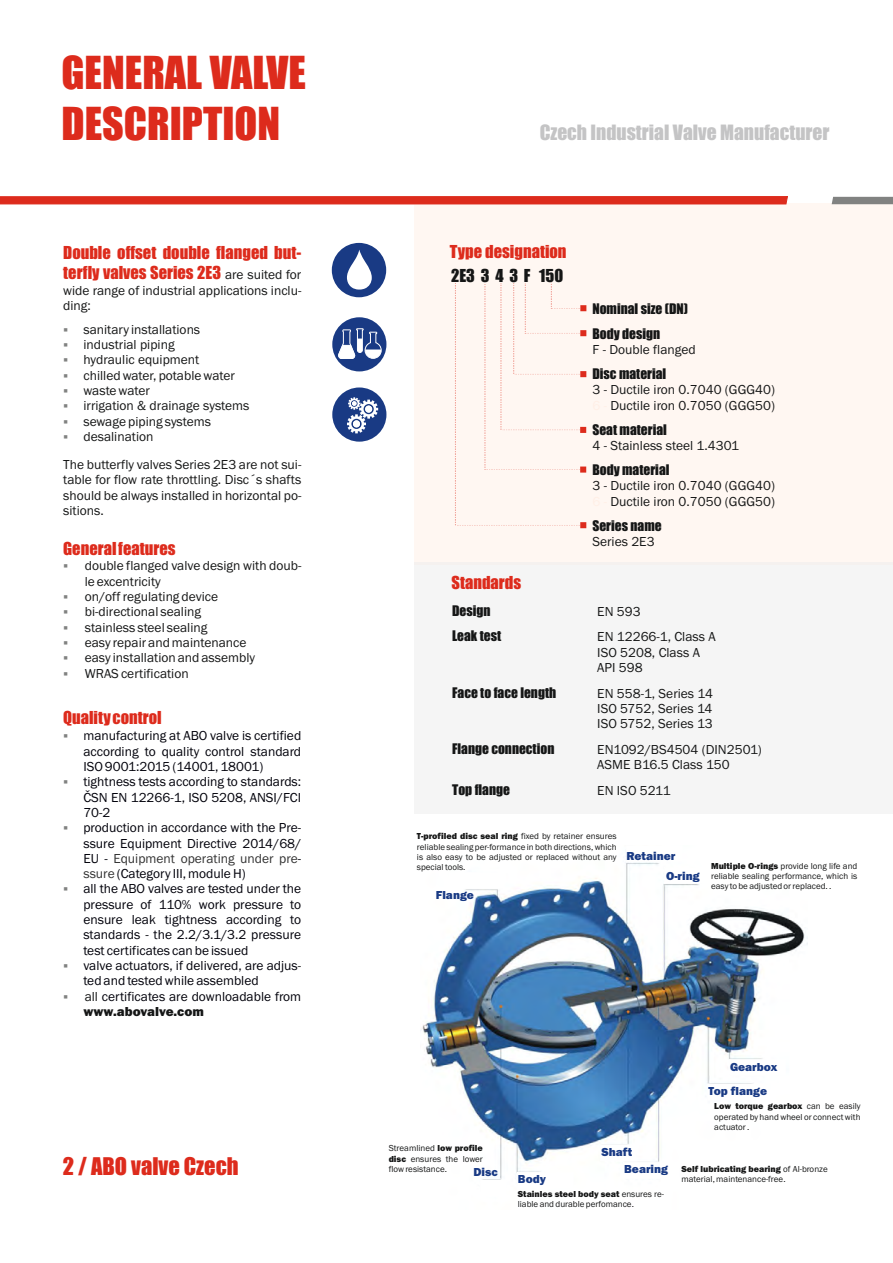
<style>
.page{position:relative;width:893px;height:1263px;background:#fff}
.page>*{position:absolute;margin:0;border:0;box-sizing:border-box;transform-origin:0 0}
.t1{font:42px/51.3px "Impact";color:#dd2b1c}
.t2{font:22.5px "Impact";color:#dd2b1c}
.t3{font:19.5px "Impact";color:#c4c4c5}
.t4{font:16.5px/20.1px "Impact";color:#dd2b1c}
.t5{font:13.5px/15.3px "Franklin Gothic";color:#151616}
.t6{font:13.5px/15.3px "Franklin Gothic";color:#00000a;text-align:justify}
.t7{font:13.5px/24.9px "Impact";color:#151616}
.t8{font:800 12px/20.5px "Franklin Gothic";color:#193a84}
.t9{font:9px/10.2px "Franklin Gothic";color:#151616;text-align:justify}
.s1{font-family:"Franklin Gothic";font-size:13.5px;color:#151616}
.s2{color:#818281}
.s3{color:#333}
.s4{color:#151616}
.s5{font-weight:800;color:#151616}
.s6{font-family:"Impact"}
.s7{color:#ffefe6}
.s8{font-family:"Franklin Gothic"}
.s9{font-weight:800}
</style>
<div class="page">
<div style="left:414px;top:204px;width:479px;height:361px;background:#fff7f2"></div>
<svg style="left:0;top:196px;width:788px;height:8px"></svg>
<svg style="left:832px;top:197px;width:61px;height:7px"></svg>
<div style="left:414px;top:562px;width:479px;height:252px;background:#f5f5f5"></div>
<div style="left:332px;top:243px;width:54px;height:54px;background:#193a84;border-radius:50%"></div>
<svg style="left:347px;top:250px;width:25px;height:40px"></svg>
<div style="left:332px;top:317px;width:54px;height:54px;background:#193a84;border-radius:50%"></div>
<svg style="left:338px;top:328px;width:44px;height:31px"></svg>
<div style="left:332px;top:387px;width:54px;height:55px;background:#193a84;border-radius:50%"></div>
<svg style="left:347px;top:397px;width:31px;height:36px"></svg>
<svg style="left:455px;top:283px;width:131px;height:245px"></svg>
<img style="left:422px;top:862px;width:386px;height:318px">
<div style="left:448px;top:872px;width:57px;height:17px;background:#fff"></div>
<div style="left:664px;top:867px;width:57px;height:16px;background:#fff"></div>
<div style="left:729px;top:1059px;width:56px;height:17px;background:#fff"></div>
<div style="left:708px;top:1084px;width:56px;height:16px;background:#fff"></div>
<div style="left:623px;top:1162px;width:57px;height:16px;background:#fff"></div>
<div style="left:517px;top:1172px;width:56px;height:17px;background:#fff"></div>
<div style="left:600px;top:1144px;width:37px;height:17px;background:#fff"></div>
<p class="t1" style="left:61px;top:49px;width:246px">GENERAL VALVE<br>DESCRIPTION</p>
<p class="t4" style="left:63px;top:243px;width:240px">Double offset double flanged but&shy;terfly valves Series 2E3 <span class="s1">are suited for</span></p>
<p class="t5" style="left:63px;top:283px;width:240px">wide range of industrial applications inclu&shy;ding:</p>
<p class="t5" style="left:63px;top:323px;width:139px"><span class="s2">▪</span> sanitary installations</p>
<p class="t5" style="left:63px;top:338px;width:113px"><span class="s2">▪</span> industrial piping</p>
<p class="t5" style="left:63px;top:353px;width:138px"><span class="s2">▪</span> hydraulic equipment</p>
<p class="t5" style="left:63px;top:368px;width:173px"><span class="s2">▪</span> chilled water, potable water</p>
<p class="t5" style="left:63px;top:384px;width:88px"><span class="s2">▪</span> waste water</p>
<p class="t5" style="left:63px;top:399px;width:188px"><span class="s2">▪</span> irrigation &amp; drainage systems</p>
<p class="t5" style="left:63px;top:430px;width:92px"><span class="s2">▪</span> desalination</p>
<p class="t5" style="left:63px;top:414px;width:149px"><span class="s2">▪</span> sewage piping systems</p>
<p class="t5" style="left:63px;top:458px;width:240px;text-align:justify">The butterfly valves Series 2E3 are not sui&shy;table for flow rate throttling. Disc´s shafts should be always installed in horizontal po&shy;sitions.</p>
<p class="t4" style="left:63px;top:539px;width:114px">General features</p>
<p class="t5" style="left:85px;top:559px;width:218px;text-indent:-22px"><span class="s2">▪</span> double flanged valve design with doub&shy;le excentricity</p>
<p class="t5" style="left:63px;top:590px;width:156px"><span class="s2">▪</span> on/off regulating device</p>
<p class="t5" style="left:63px;top:605px;width:139px"><span class="s2">▪</span> bi-directional sealing</p>
<p class="t5" style="left:63px;top:636px;width:185px"><span class="s2">▪</span> easy repair and maintenance</p>
<p class="t5" style="left:63px;top:620px;width:146px"><span class="s2">▪</span> stainless steel sealing</p>
<p class="t5" style="left:63px;top:651px;width:193px"><span class="s2">▪</span> easy installation and assembly</p>
<p class="t5" style="left:63px;top:666px;width:127px"><span class="s2">▪</span> WRAS certification</p>
<p class="t4" style="left:63px;top:709px;width:100px">Quality control</p>
<p class="t6" style="left:83px;top:729px;width:219px;text-indent:-20px"><span class="s2">▪</span> manufacturing at ABO valve is certified according to quality control standard ISO 9001:2015 (14001, 18001)</p>
<p class="t6" style="left:83px;top:775px;width:219px;text-indent:-20px"><span class="s2">▪</span> tightness tests according to standards:<br>ČSN EN 12266-1, ISO 5208, ANSI/FCI 70-2</p>
<p class="t6" style="left:83px;top:821px;width:219px;text-indent:-20px"><span class="s2">▪</span> production in accordance with the Pre&shy;ssure Equipment Directive 2014/68/ EU - <span class="s3">Equipment operating under pre&shy;ssure</span> (Category III, module H)</p>
<p class="t6" style="left:83px;top:882px;width:219px;text-indent:-20px"><span class="s2">▪</span> all the ABO valves are tested under the pressure of 110% work pressure to ensure leak tightness according to standards - the 2.2/3.1/3.2 pressure test certificates can be issued</p>
<p class="t6" style="left:83px;top:959px;width:219px;text-indent:-20px"><span class="s2">▪</span> valve actuators, if delivered, are adjus&shy;ted and tested while assembled</p>
<p class="t6" style="left:83px;top:989px;width:219px;text-indent:-20px"><span class="s2">▪</span> <span class="s4">all</span> certificates are downloadable from <span class="s5">www.abovalve.com</span></p>
<p class="t2" style="left:63px;top:1157px;width:177px">2 / ABO valve Czech</p>
<p class="t3" style="left:540px;top:125px;width:291px">Czech Industrial Valve Manufacturer</p>
<p class="t4" style="left:450px;top:240px;width:118px;line-height:23.7px">Type designation<br><span class="s4">2E3 3 4 3 F 150</span></p>
<p class="t4" style="left:451px;top:573px;width:71px">Standards</p>
<p class="t7" style="left:592px;top:297px;width:97px">Nominal size (DN)<br>Body design</p>
<p class="t5" style="left:592px;top:338px;width:105px;line-height:25px">F - Double flanged<br><span class="s6">Disc material</span></p>
<p class="t5" style="left:592px;top:383px;width:184px">3 - Ductile iron 0.7040 (GGG40)<br><span class="s7">6 -</span> Ductile iron 0.7050 (GGG50)</p>
<p class="t5" style="left:592px;top:424px;width:148px"><span class="s6">Seat material<br></span>4 - Stainless steel 1.4301</p>
<p class="t5" style="left:592px;top:464px;width:184px"><span class="s6">Body material<br></span>3 - Ductile iron 0.7040 (GGG40)<br><span class="s7">6 -</span> Ductile iron 0.7050 (GGG50)</p>
<p class="t7" style="left:592px;top:518px;width:71px;line-height:15.1px">Series name<br><span class="s8">Series 2E3</span></p>
<p class="t7" style="left:452px;top:599px;width:40px">Design</p>
<p class="t5" style="left:597px;top:604px;width:45px">EN 593</p>
<p class="t7" style="left:452px;top:624px;width:51px">Leak test</p>
<p class="t5" style="left:597px;top:630px;width:120px">EN 12266-1, Class A</p>
<p class="t5" style="left:597px;top:645px;width:104px">ISO 5208, Class A<br>API 598</p>
<p class="t7" style="left:452px;top:681px;width:106px">Face to face length</p>
<p class="t5" style="left:597px;top:686px;width:117px">EN 558-1, Series 14<br>ISO 5752, Series 14</p>
<p class="t5" style="left:597px;top:717px;width:117px">ISO 5752, Series 13</p>
<p class="t7" style="left:452px;top:737px;width:104px">Flange connection</p>
<p class="t5" style="left:597px;top:743px;width:166px">EN1092/BS4504 (DIN2501)</p>
<p class="t5" style="left:597px;top:758px;width:134px">ASME B16.5 Class 150</p>
<p class="t7" style="left:452px;top:778px;width:59px">Top flange</p>
<p class="t5" style="left:597px;top:784px;width:75px">EN ISO 5211</p>
<p class="t9" style="left:417px;top:832px;width:201px"><span class="s9">T-profiled disc seal ring</span> fixed by retainer ensures reliable sealing per-formance in both directions, which is also easy to be adjusted or replaced without any special tools.</p>
<p class="t8" style="left:436px;top:885px;width:40px">Flange</p>
<p class="t8" style="left:666px;top:846px;width:35px;text-indent:-40px">Retainer<br>O-ring</p>
<p class="t9" style="left:711px;top:861px;width:148px"><span class="s9">Multiple O-rings</span> provide long life and reliable sealing performance, which is easy to be adjusted or replaced. .</p>
<p class="t8" style="left:708px;top:1055px;width:70px;line-height:24.2px;text-indent:21px">Gearbox<br>Top flange</p>
<p class="t9" style="left:714px;top:1102px;width:148px"><span class="s9">Low torque gearbox</span> can be easily operated by hand wheel or connect with actuator .</p>
<p class="t9" style="left:389px;top:1144px;width:96px">Streamlined <span class="s9">low profile disc</span> ensures the lower flow resistance.</p>
<p class="t8" style="left:473px;top:1163px;width:26px">Disc</p>
<p class="t8" style="left:601px;top:1142px;width:32px">Shaft</p>
<p class="t9" style="left:518px;top:1190px;width:148px"><span class="s9">Stainles steel body seat</span> ensures re&shy;liable and durable perfomance.</p>
<p class="t8" style="left:624px;top:1160px;width:45px">Bearing</p>
<p class="t8" style="left:518px;top:1170px;width:30px">Body</p>
<p class="t9" style="left:681px;top:1164px;width:148px"><span class="s9">Self lubricating bearing</span> of Al-bronze material, maintenance-free.</p>
</div>
